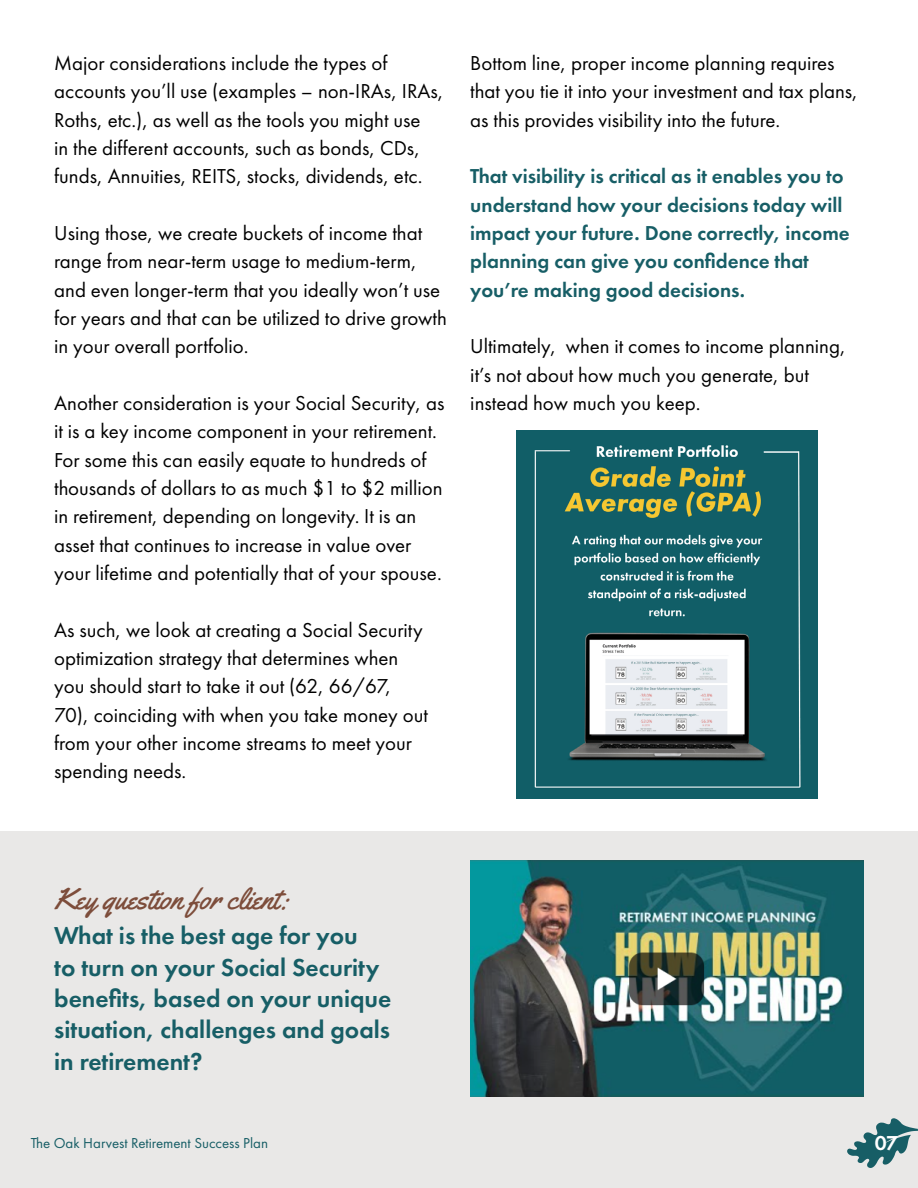
<style>
.page{position:relative;width:918px;height:1188px;background:#fff}
.page>*{position:absolute;margin:0;border:0;box-sizing:border-box;transform-origin:0 0}
.t1{font:29.85px "Yellowtail";color:#7d4d3b}
.t2{font:600 25.35px/31.3px "Futura PT";color:#175e66}
.t3{font:20.85px/28.3px "Futura PT";color:#000}
.t4{font:600 20.85px/28.3px "Futura PT";color:#175e66}
.t5{font:600 20.85px "Futura PT";color:#fff}
.t6{font:15px "Futura PT";color:#175e66}
</style>
<div class="page">
<div style="left:0;top:832px;width:918px;height:356px;background:#e9e8e7"></div>
<img style="left:517px;top:430px;width:301px;height:369px">
<svg style="left:847px;top:1118px;width:71px;height:50px"></svg>
<img style="left:470px;top:861px;width:394px;height:236px">
<p class="t3" style="left:54px;top:49px;width:391px">Major considerations include the types of accounts you’ll use (examples – non-IRAs, IRAs, Roths, etc.), as well as the tools you might use<br>in the different accounts, such as bonds, CDs, funds, Annuities, REITS, stocks, dividends, etc.</p>
<p class="t3" style="left:54px;top:219px;width:394px">Using those, we create buckets of income that range from near-term usage to medium-term, and even longer-term that you ideally won’t use for years and that can be utilized to drive growth in your overall portfolio.</p>
<p class="t3" style="left:54px;top:389px;width:392px">Another consideration is your Social Security, as it is a key income component in your retirement.<br>For some this can easily equate to hundreds of thousands of dollars to as much $1 to $2 million in retirement, depending on longevity. It is an asset that continues to increase in value over your lifetime and potentially that of your spouse.</p>
<p class="t3" style="left:54px;top:615px;width:375px">As such, we look at creating a Social Security optimization strategy that determines when you should start to take it out (62, 66/67, 70), coinciding with when you take money out from your other income streams to meet your spending needs.</p>
<p class="t3" style="left:470px;top:49px;width:389px">Bottom line, proper income planning requires that you tie it into your investment and tax plans, as this provides visibility into the future.</p>
<p class="t4" style="left:470px;top:162px;width:381px">That visibility is critical as it enables you to understand how your decisions today will impact your future. Done correctly, income planning can give you confidence that you’re making good decisions.</p>
<p class="t3" style="left:470px;top:332px;width:377px">Ultimately, when it comes to income planning, it’s not about how much you generate, but instead how much you keep.</p>
<h1 class="t1" style="left:54px;top:880px;width:237px">Key question for client:</h1>
<p class="t2" style="left:54px;top:920px;width:339px">What is the best age for you<br>to turn on your Social Security benefits, based on your unique situation, challenges and goals in retirement?</p>
<p class="t6" style="left:31px;top:1134px;width:239px">The Oak Harvest Retirement Success Plan</p>
<p class="t5" style="left:875px;top:1130px;width:25px">07</p>
</div>
